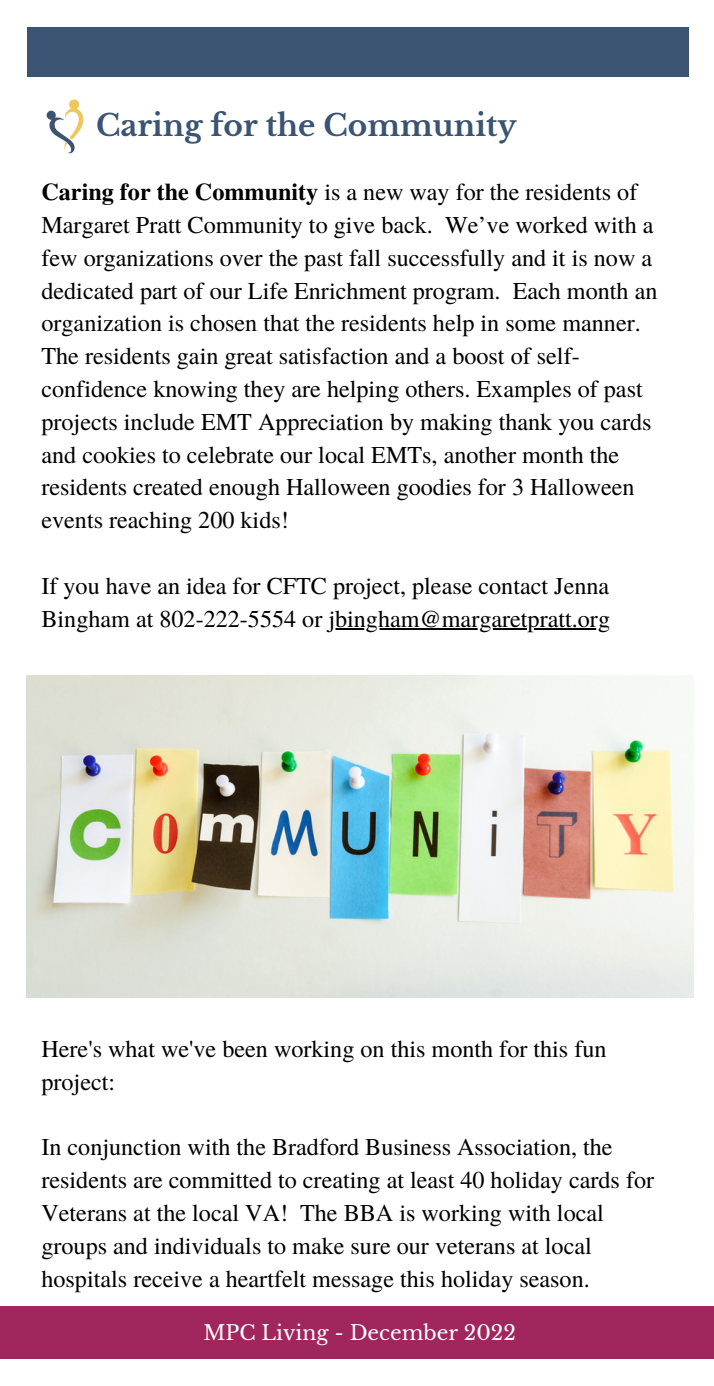
<style>
.page{position:relative;width:714px;height:1386px;background:#fff}
.page>*{position:absolute;margin:0;border:0;box-sizing:border-box;transform-origin:0 0}
.t1{font:700 29.57px "Libre Baskerville";color:#3b5472}
.t2{font:24.15px/32.9px "Te X Gyre Termes";color:#000}
.t3{font:20.3px "Libre Baskerville";color:#fff}
.s1{font-weight:700}
</style>
<div class="page">
<div style="left:27px;top:27px;width:661px;height:50px;background:#3b5472"></div>
<svg style="left:47px;top:99px;width:36px;height:54px"></svg>
<img style="left:27px;top:676px;width:667px;height:322px">
<hr style="left:328px;top:628px;width:282px;height:1px;background:#000">
<div style="left:0;top:1306px;width:714px;height:53px;background:#a1265d"></div>
<p class="t1" style="left:96px;top:107px;width:422px">Caring for the Community</p>
<p class="t2" style="left:41px;top:174px;width:618px"><span class="s1">Caring for the Community</span> is a new way for the residents of Margaret Pratt Community to give back. We’ve worked with a few organizations over the past fall successfully and it is now a dedicated part of our Life Enrichment program. Each month an organization is chosen that the residents help in some manner.<br>The residents gain great satisfaction and a boost of self&shy;confidence knowing they are helping others. Examples of past projects include EMT Appreciation by making thank you cards and cookies to celebrate our local EMTs, another month the residents created enough Halloween goodies for 3 Halloween events reaching 200 kids!</p>
<p class="t2" style="left:41px;top:568px;width:570px">If you have an idea for CFTC project, please contact Jenna<br>Bingham at 802-222-5554 or jbingham@margaretpratt.org</p>
<p class="t2" style="left:41px;top:1031px;width:567px">Here's what we've been working on this month for this fun project:</p>
<p class="t2" style="left:41px;top:1130px;width:614px">In conjunction with the Bradford Business Association, the residents are committed to creating at least 40 holiday cards for Veterans at the local VA! The BBA is working with local groups and individuals to make sure our veterans at local hospitals receive a heartfelt message this holiday season.</p>
<p class="t3" style="left:203px;top:1320px;width:314px">MPC Living - December 2022</p>
</div>
